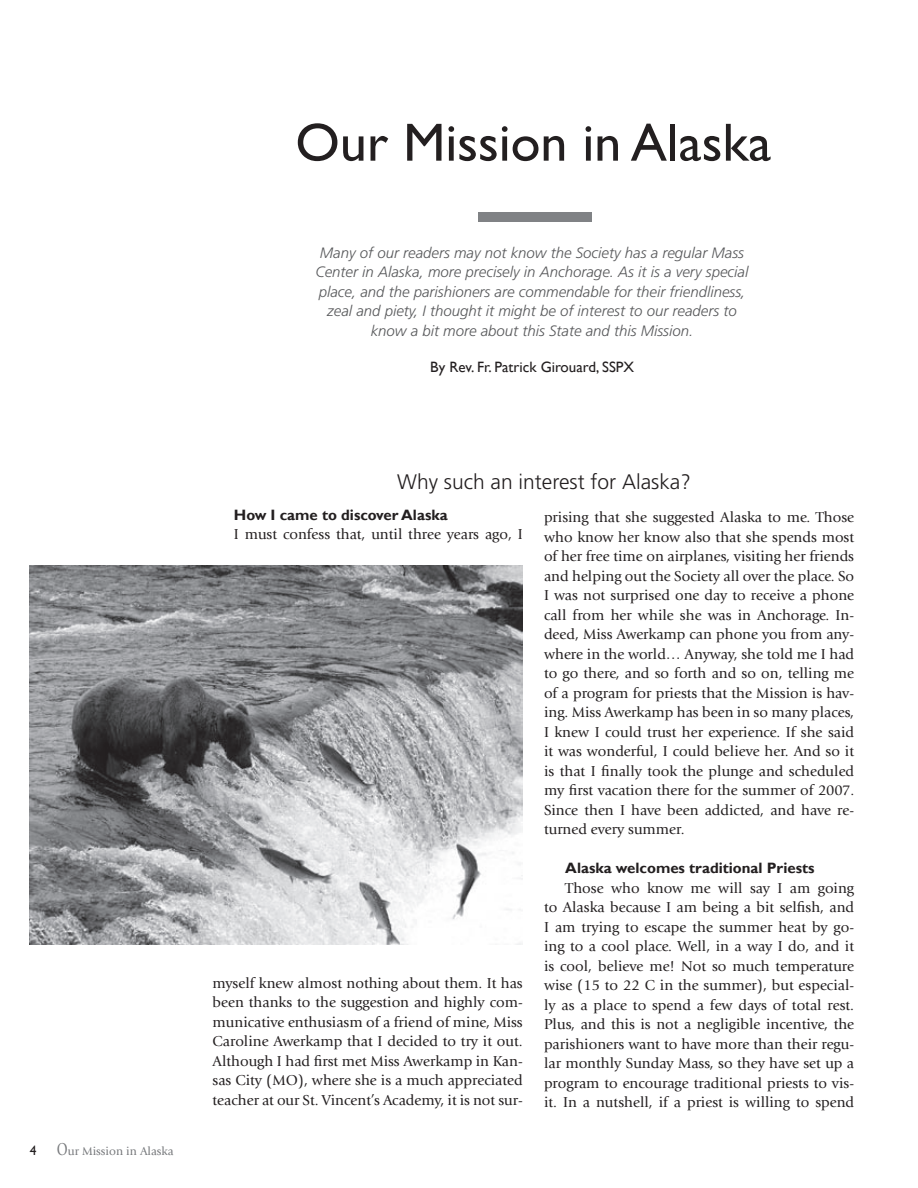
<style>
.page{position:relative;width:918px;height:1188px;background:#fff}
.page>*{position:absolute;margin:0;border:0;box-sizing:border-box;transform-origin:0 0}
.t1{font:54px "Gill Sans";color:#231f20}
.Subtitle{font:300 21px "Frutiger LT Std";color:#231f20}
.Text{font:15px/19.5px "Giovanni Std";color:#231f20;text-align:justify}
.Intro{font:italic 300 15px/19.5px "Frutiger LT Std";color:#57585a;text-align:center}
.Subtitle-2{font:700 15px "Gill Sans";color:#231f20}
.Author{font:15px "Gill Sans";color:#231f20}
.t2{font:12px "Giovanni Std";color:#76787b}
.s1{font-family:"Gill Sans";font-size:13.5px;color:#231f20}
.s2{font-size:18px}
</style>
<div class="page">
<img style="left:30px;top:566px;width:493px;height:379px">
<div style="left:478px;top:212px;width:113px;height:10px;background:#808285"></div>
<p class="t2" style="left:30px;top:1144px;width:145px"><span class="s1">4</span> <span class="s2">O</span>ur Mission in Alaska</p>
<p class="t1" style="left:295px;top:111px;width:478px">Our Mission in Alaska</p>
<p class="Intro" style="left:316px;top:243px;width:434px">Many of our readers may not know the Society has a regular Mass Center in Alaska, more precisely in Anchorage. As it is a very special place, and the parishioners are commendable for their friendliness, zeal and piety, I thought it might be of interest to our readers to know a bit more about this State and this Mission.</p>
<p class="Author" style="left:430px;top:358px;width:205px">By Rev. Fr. Patrick Girouard, SSPX</p>
<p class="Subtitle" style="left:397px;top:470px;width:295px">Why such an interest for Alaska?</p>
<p class="Subtitle-2" style="left:234px;top:506px;width:215px">How I came to discover Alaska</p>
<p class="Text" style="left:234px;top:525px;width:290px">I must confess that, until three years ago, I</p>
<p class="Text" style="left:213px;top:973px;width:312px">myself knew almost nothing about them. It has been thanks to the suggestion and highly com&shy;municative enthusiasm of a friend of mine, Miss Caroline Awerkamp that I decided to try it out.<br>Although I had first met Miss Awerkamp in Kan&shy;sas City (MO), where she is a much appreciated teacher at our St. Vincent’s Academy, it is not sur-</p>
<p class="Text" style="left:544px;top:508px;width:312px">prising that she suggested Alaska to me. Those who know her know also that she spends most of her free time on airplanes, visiting her friends and helping out the Society all over the place. So I was not surprised one day to receive a phone call from her while she was in Anchorage. In&shy;deed, Miss Awerkamp can phone you from any&shy;where in the world… Anyway, she told me I had to go there, and so forth and so on, telling me of a program for priests that the Mission is hav&shy;ing. Miss Awerkamp has been in so many places, I knew I could trust her experience. If she said it was wonderful, I could believe her. And so it is that I finally took the plunge and scheduled my first vacation there for the summer of 2007.<br>Since then I have been addicted, and have re&shy;turned every summer.</p>
<p class="Subtitle-2" style="left:565px;top:859px;width:251px">Alaska welcomes traditional Priests</p>
<p class="Text" style="left:544px;top:878px;width:312px;text-indent:21px">Those who know me will say I am going to Alaska because I am being a bit selfish, and I am trying to escape the summer heat by go&shy;ing to a cool place. Well, in a way I do, and it is cool, believe me! Not so much temperature wise (15 to 22 C in the summer), but especial&shy;ly as a place to spend a few days of total rest.<br>Plus, and this is not a negligible incentive, the parishioners want to have more than their regu&shy;lar monthly Sunday Mass, so they have set up a program to encourage traditional priests to vis&shy;it. In a nutshell, if a priest is willing to spend</p>
</div>
